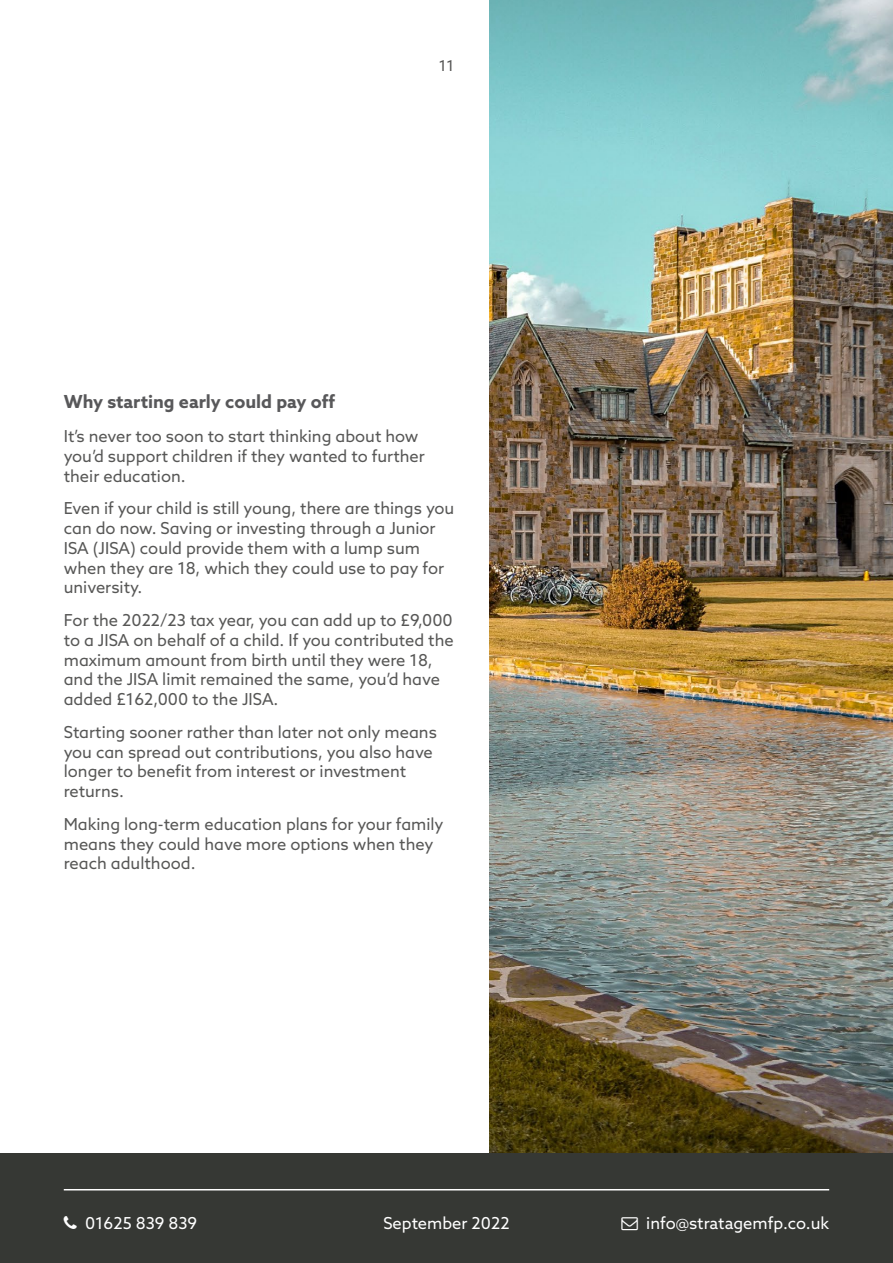
<style>
.page{position:relative;width:893px;height:1263px;background:#fff}
.page>*{position:absolute;margin:0;border:0;box-sizing:border-box;transform-origin:0 0}
.t1{font:700 18px "Azo Sans";color:#58585a}
.t2{font:16.5px/19.8px "Azo Sans";color:#575756}
.t3{font:16.5px "Azo Sans";color:#fff}
.t4{font:15px "Azo Sans";color:#575756}
</style>
<div class="page">
<img style="left:489px;top:0;width:404px;height:1153px">
<div style="left:0;top:1153px;width:893px;height:110px;background:#363834"></div>
<hr style="left:64px;top:1189px;width:765px;height:1px;background:#fff">
<p class="t4" style="left:439px;top:56px;width:17px">11</p>
<p class="t1" style="left:64px;top:389px;width:273px">Why starting early could pay off</p>
<p class="t2" style="left:64px;top:426px;width:363px">It’s never too soon to start thinking about how you’d support children if they wanted to further their education.</p>
<p class="t2" style="left:64px;top:498px;width:392px">Even if your child is still young, there are things you can do now. Saving or investing through a Junior ISA (JISA) could provide them with a lump sum when they are 18, which they could use to pay for university.</p>
<p class="t2" style="left:64px;top:610px;width:391px">For the 2022/23 tax year, you can add up to £9,000 to a JISA on behalf of a child. If you contributed the maximum amount from birth until they were 18, and the JISA limit remained the same, you’d have added £162,000 to the JISA.</p>
<p class="t2" style="left:64px;top:722px;width:375px">Starting sooner rather than later not only means you can spread out contributions, you also have longer to benefit from interest or investment returns.</p>
<p class="t2" style="left:64px;top:814px;width:381px">Making long-term education plans for your family means they could have more options when they reach adulthood.</p>
<p class="t3" style="left:85px;top:1212px;width:114px">01625 839 839</p>
<p class="t3" style="left:383px;top:1213px;width:128px">September 2022</p>
<p class="t3" style="left:646px;top:1212px;width:184px">info@stratagemfp.co.uk</p>
</div>
